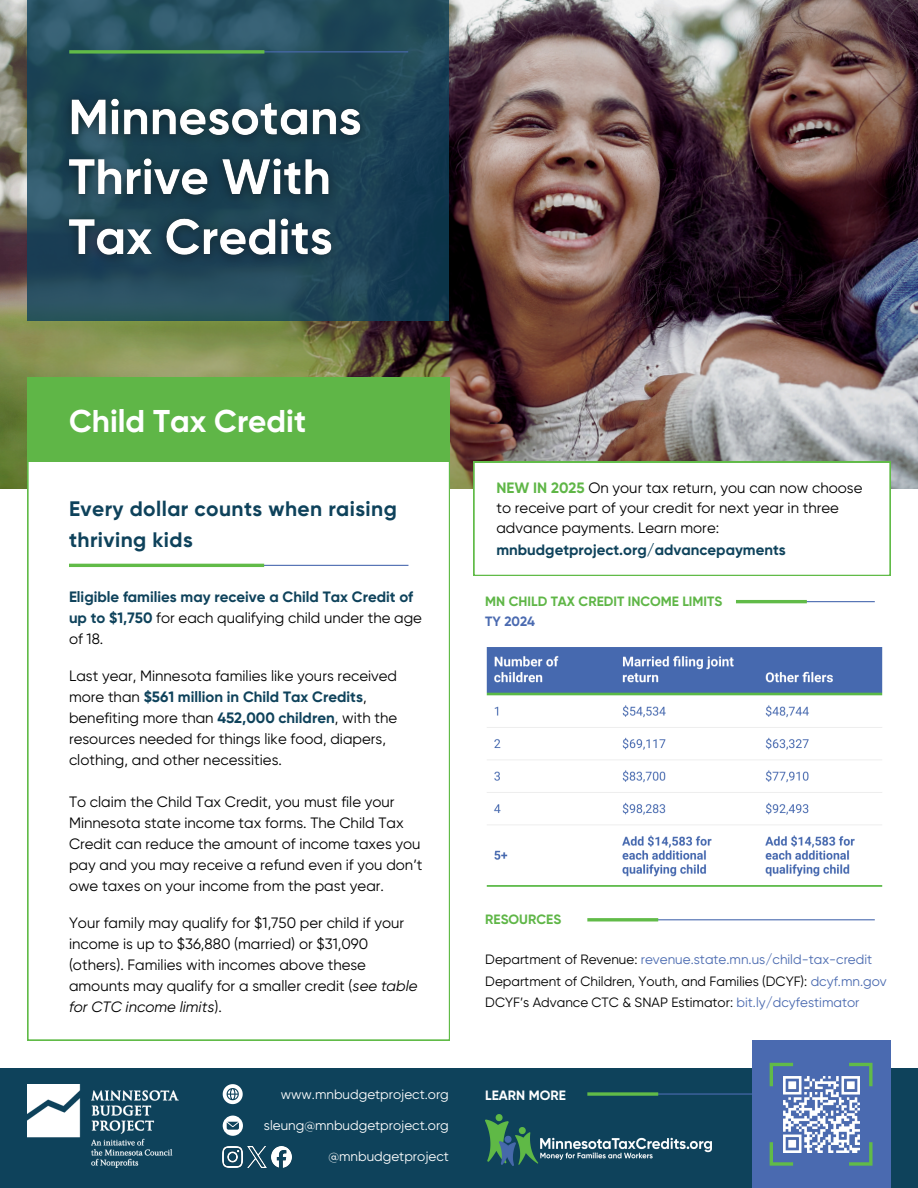
<style>
.page{position:relative;width:918px;height:1188px;background:#fff}
.page>*{position:absolute;margin:0;border:0;box-sizing:border-box;transform-origin:0 0}
.t1{font:700 31.5px "Gilroy";color:#fff}
.t2{font:700 21px/30.3px "Gilroy";letter-spacing:.02em;color:#0e425b}
.t3{font:15px/21px "Gilroy";color:#000}
.t4{font:700 15px/21px "Gilroy";color:#0e425b}
.t5{font:13.5px/21.3px "Gilroy";color:#000}
.t6{font:13.5px "Gilroy";color:#fff}
.t7{font:700 13.5px "Gilroy";color:#5fb647}
.t8{font:700 13.5px "Gilroy";color:#fff}
.t9{font:700 13.5px "Gilroy";color:#4a6ab0}
.s1{font-weight:400;color:#000}
.s2{font-weight:700;color:#0e425b}
.s3{font-style:italic}
.s4{font-weight:700;color:#5fb647}
.s5{color:#4a6ab0}
</style>
<div class="page">
<img style="left:0;top:0;width:918px;height:488px">
<svg style="left:28px;top:462px;width:422px;height:578px"></svg>
<div style="left:28px;top:378px;width:422px;height:84px;background:#5fb647"></div>
<div style="left:0;top:1068px;width:918px;height:120px;background:#0e425b"></div>
<hr style="left:609px;top:1093px;width:281px;height:2px;background:#4a6ab0">
<svg style="left:587px;top:1092px;width:71px;height:4px"></svg>
<svg style="left:223px;top:1084px;width:20px;height:20px"></svg>
<hr style="left:73px;top:565px;width:335px;height:1px;background:#4a6ab0">
<hr style="left:69px;top:564px;width:195px;height:3px;background:#61bb48">
<img style="left:28px;top:1084px;width:150px;height:83px">
<div style="left:752px;top:1040px;width:138px;height:148px;background:#4a6ab0"></div>
<svg style="left:770px;top:1063px;width:102px;height:102px"></svg>
<img style="left:271px;top:1147px;width:20px;height:20px">
<img style="left:223px;top:1147px;width:20px;height:20px">
<img style="left:248px;top:1147px;width:18px;height:20px">
<svg style="left:223px;top:1116px;width:20px;height:20px"></svg>
<svg style="left:28px;top:0;width:421px;height:320px;background:#21495a"></svg>
<img style="left:485px;top:1114px;width:226px;height:51px">
<img style="left:486px;top:647px;width:397px;height:240px">
<hr style="left:736px;top:601px;width:139px;height:1px;background:#4a6ab0">
<hr style="left:736px;top:600px;width:71px;height:3px;background:#61bb48">
<hr style="left:638px;top:919px;width:237px;height:1px;background:#4a6ab0">
<hr style="left:587px;top:918px;width:71px;height:3px;background:#61bb48">
<svg style="left:474px;top:462px;width:416px;height:113px"></svg>
<div style="left:780px;top:1073px;width:80px;height:82px;background:#4a6ab0"></div>
<img style="left:783px;top:1076px;width:77px;height:77px">
<hr style="left:74px;top:51px;width:334px;height:1px;background:#4a6ab0">
<svg style="left:69px;top:50px;width:195px;height:4px"></svg>
<img style="left:53px;top:84px;width:325px;height:190px">
<p class="t1" style="left:69px;top:403px;width:239px">Child Tax Credit</p>
<h4 class="t2" style="left:69px;top:494px;width:329px">Every dollar counts when raising thriving kids</h4>
<p class="t4" style="left:69px;top:586px;width:355px">Eligible families may receive a Child Tax Credit of up to $1,750 <span class="s1">for each qualifying child under the age of 18.</span></p>
<p class="t3" style="left:69px;top:665px;width:330px">Last year, Minnesota families like yours received more than <span class="s2">$561 million in Child Tax Credits</span>, benefiting more than <span class="s2">452,000 children</span>, with the resources needed for things like food, diapers, clothing, and other necessities.</p>
<h2 class="t3" style="left:69px;top:791px;width:355px">To claim the Child Tax Credit, you must file your Minnesota state income tax forms. The Child Tax Credit can reduce the amount of income taxes you pay and you may receive a refund even if you don’t owe taxes on your income from the past year.</h2>
<h3 class="t3" style="left:69px;top:912px;width:350px">Your family may qualify for $1,750 per child if your income is up to $36,880 (married) or $31,090 (others). Families with incomes above these amounts may qualify for a smaller credit (<span class="s3">see table for CTC income limits</span>).</h3>
<p class="t6" style="left:281px;top:1086px;width:170px">www.mnbudgetproject.org</p>
<h4 class="t6" style="left:264px;top:1118px;width:187px">sleung@mnbudgetproject.org</h4>
<h4 class="t6" style="left:328px;top:1149px;width:122px">@mnbudgetproject</h4>
<h5 class="t3" style="left:496px;top:478px;width:368px"><span class="s4">NEW IN 2025</span> On your tax return, you can now choose to receive part of your credit for next year in three advance payments. Learn more: <span class="s2">mnbudgetproject.org/advancepayments</span></h5>
<h4 class="t7" style="left:485px;top:593px;width:239px">MN CHILD TAX CREDIT INCOME LIMITS</h4>
<h5 class="t9" style="left:485px;top:613px;width:51px">TY 2024</h5>
<p class="t7" style="left:485px;top:912px;width:77px">RESOURCES</p>
<p class="t5" style="left:485px;top:949px;width:403px">Department of Revenue: <span class="s5">revenue.state.mn.us/child-tax-credit<br></span>Department of Children, Youth, and Families (DCYF): <span class="s5">dcyf.mn.gov<br></span>DCYF’s Advance CTC &amp; SNAP Estimator: <span class="s5">bit.ly/dcyfestimator</span></p>
<h4 class="t8" style="left:485px;top:1087px;width:82px">LEARN MORE</h4>
</div>
